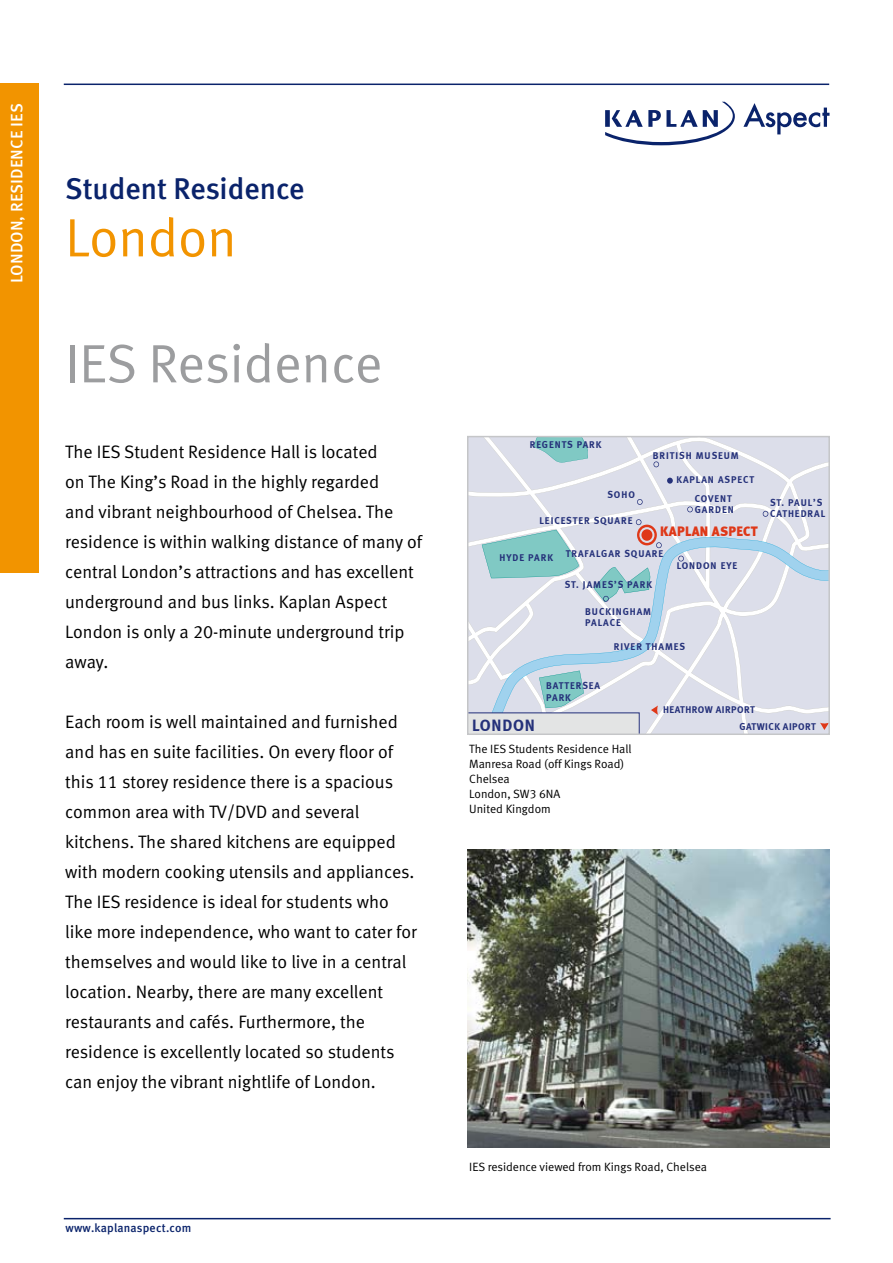
<style>
.page{position:relative;width:893px;height:1263px;background:#fff}
.page>*{position:absolute;margin:0;border:0;box-sizing:border-box;transform-origin:0 0}
.t1{font:54px "Meta Normal LF";letter-spacing:-.005em;color:#9c9d9f}
.t2{font:54px "Meta Normal LF";color:#f29400}
.t3{font:30px "Meta Medium LF";color:#0a236b}
.t4{font:18px/30px "Meta Normal LF";color:#000}
.t5{font:700 16.95px "Meta";letter-spacing:.05em;color:#25317a;scale:.95 1}
.t6{font:16.5px "Meta Medium LF Caps";color:#fff}
.t7{font:900 13.8px "Meta";letter-spacing:.025em;color:#df3818;scale:.95 1}
.t8{font:12px/15px "Meta Normal LF";color:#000}
.t9{font:12px "Meta Medium LF";letter-spacing:.02em;color:#0a236b}
.t10{font:700 10.05px/11.6px "Meta";letter-spacing:.1em;color:#25317a;scale:.95 1}
.t11{font:700 10.05px/17px "Meta";letter-spacing:.05em;color:#25317a;scale:.95 1}
</style>
<div class="page">
<svg style="left:470px;top:439px;width:357px;height:293px;background:#d5dee7"></svg>
<div style="left:467px;top:436px;width:363px;height:299px;border:2px solid #c5c6c8"></div>
<img style="left:468px;top:849px;width:361px;height:298px">
<div style="left:0;top:83px;width:38px;height:490px;background:#f29400"></div>
<svg style="left:743px;top:103px;width:86px;height:31px"></svg>
<svg style="left:605px;top:102px;width:130px;height:43px"></svg>
<hr style="left:64px;top:1218px;width:767px;height:1px;background:#0a236b">
<hr style="left:64px;top:84px;width:765px;height:1px;background:#0a236b">
<p class="t6" style="left:7px;top:283px;width:181px;rotate:-90deg">London, residence ies</p>
<h2 class="t3" style="left:65px;top:172px;width:241px">Student Residence</h2>
<h1 class="t2" style="left:65px;top:206px;width:173px">London</h1>
<h1 class="t1" style="left:65px;top:332px;width:319px">IES Residence</h1>
<p class="t4" style="left:65px;top:437px;width:358px">The IES Student Residence Hall is located<br>on The King’s Road in the highly regarded<br>and vibrant neighbourhood of Chelsea. The residence is within walking distance of many of central London’s attractions and has excellent underground and bus links. Kaplan Aspect London is only a 20-minute underground trip away.</p>
<p class="t4" style="left:65px;top:707px;width:353px">Each room is well maintained and furnished and has en suite facilities. On every floor of this 11 storey residence there is a spacious common area with TV/DVD and several kitchens. The shared kitchens are equipped with modern cooking utensils and appliances.<br>The IES residence is ideal for students who like more independence, who want to cater for themselves and would like to live in a central location. Nearby, there are many excellent restaurants and cafés. Furthermore, the residence is excellently located so students can enjoy the vibrant nightlife of London.</p>
<p class="t9" style="left:65px;top:1221px;width:127px">www.kaplanaspect.com</p>
<p class="t10" style="left:530px;top:439px;width:77px">REGENTS PARK</p>
<p class="t10" style="left:607px;top:489px;width:30px">SOHO</p>
<p class="t10" style="left:539px;top:514px;width:99px">LEICESTER SQUARE</p>
<p class="t10" style="left:653px;top:449px;width:92px">BRITISH MUSEUM</p>
<p class="t10" style="left:676px;top:474px;width:83px">KAPLAN ASPECT</p>
<p class="t10" style="left:695px;top:493px;width:42px">COVENT<br>GARDEN</p>
<p class="t7" style="left:660px;top:522px;width:104px">KAPLAN ASPECT</p>
<p class="t10" style="left:500px;top:551px;width:58px">HYDE PARK</p>
<p class="t10" style="left:566px;top:548px;width:104px">TRAFALGAR SQUARE</p>
<p class="t10" style="left:565px;top:579px;width:93px">ST. JAMES’S PARK</p>
<p class="t10" style="left:585px;top:605px;width:71px">BUCKINGHAM<br>PALACE</p>
<p class="t10" style="left:677px;top:560px;width:65px">LONDON EYE</p>
<p class="t10" style="left:614px;top:640px;width:76px">RIVER THAMES</p>
<p class="t10" style="left:770px;top:496px;width:60px">ST. PAUL’S<br>CATHEDRAL</p>
<p class="t10" style="left:546px;top:680px;width:58px">BATTERSEA<br>PARK</p>
<p class="t5" style="left:472px;top:715px;width:68px">LONDON</p>
<p class="t8" style="left:469px;top:741px;width:164px">The IES Students Residence Hall<br>Manresa Road (off Kings Road)<br>Chelsea<br>London, SW3 6NA<br>United Kingdom</p>
<p class="t11" style="left:739px;top:701px;width:82px;text-indent:-76px">HEATHROW AIRPORT<br>GATWICK AIPORT</p>
<p class="t8" style="left:469px;top:1159px;width:239px">IES residence viewed from Kings Road, Chelsea</p>
</div>
